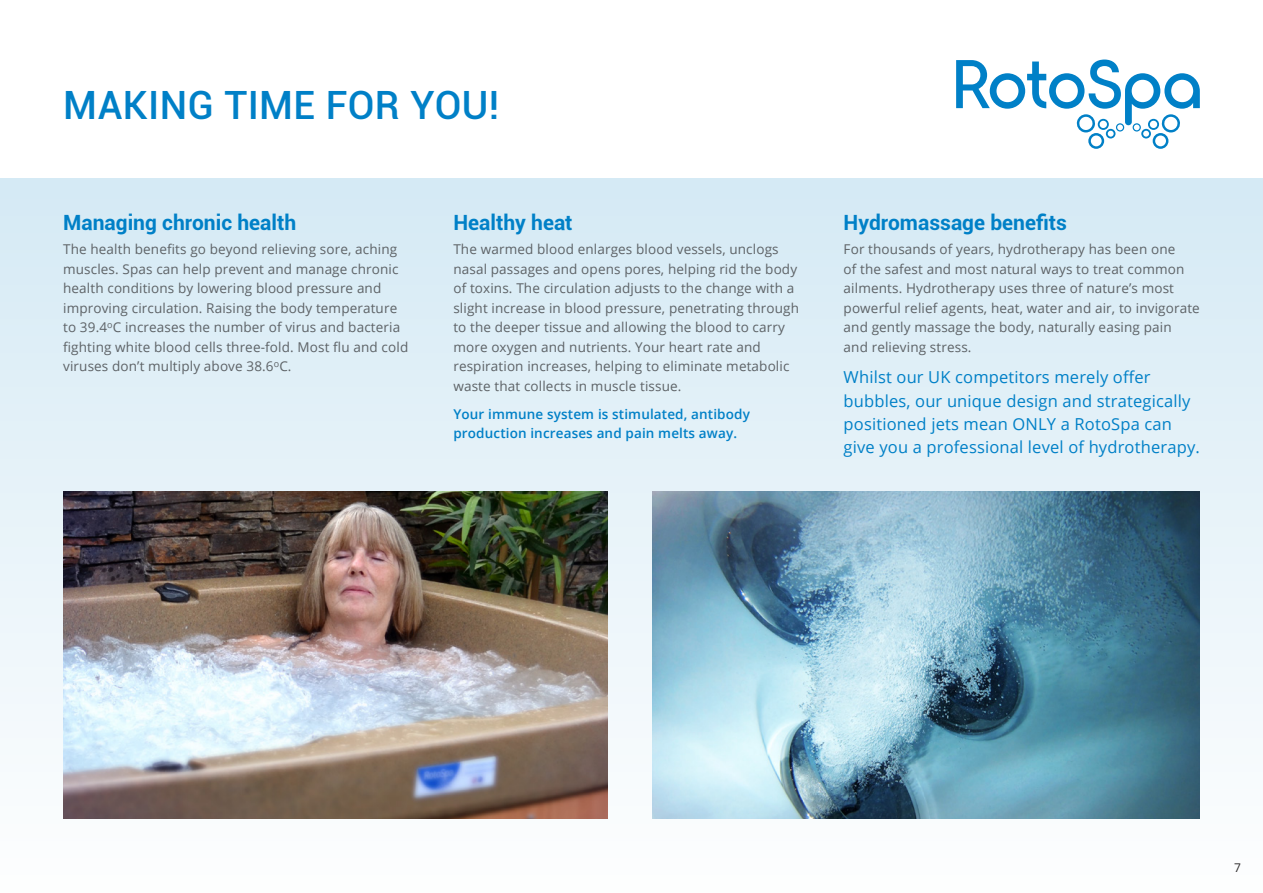
<style>
.page{position:relative;width:1263px;height:893px;background:#fff}
.page>*{position:absolute;margin:0;border:0;box-sizing:border-box;transform-origin:0 0}
.t1{font:500 39px "Roboto";letter-spacing:.01em;color:#0080c7}
.t2{font:700 21px "Roboto";color:#0080c7}
.t3{font:16.5px/23.2px "Open Sans";letter-spacing:.01em;color:#0080c7}
.t4{font:13.5px/19.5px "Open Sans";letter-spacing:.01em;color:#5d6266}
.t5{font:600 13.5px/19.5px "Open Sans";letter-spacing:.01em;color:#0080c7}
.t6{font:12px "Open Sans";color:#231f20}
</style>
<div class="page">
<div style="left:0;top:179px;width:1263px;height:714px;background:linear-gradient(to bottom,#d4e9f4,#fcfdfe)"></div>
<img style="left:63px;top:491px;width:544px;height:328px">
<img style="left:653px;top:491px;width:547px;height:328px">
<svg style="left:956px;top:60px;width:244px;height:89px"></svg>
<p class="t1" style="left:63px;top:78px;width:438px">MAKING TIME FOR YOU!</p>
<p class="t2" style="left:63px;top:208px;width:235px">Managing chronic health</p>
<p class="t4" style="left:63px;top:239px;width:347px">The health benefits go beyond relieving sore, aching muscles. Spas can help prevent and manage chronic health conditions by lowering blood pressure and improving circulation. Raising the body temperature to 39.4<sup>o</sup>C increases the number of virus and bacteria fighting white blood cells three-fold. Most flu and cold viruses don’t multiply above 38.6<sup>o</sup>C.</p>
<p class="t2" style="left:453px;top:208px;width:121px">Healthy heat</p>
<p class="t4" style="left:453px;top:239px;width:347px">The warmed blood enlarges blood vessels, unclogs nasal passages and opens pores, helping rid the body of toxins. The circulation adjusts to the change with a slight increase in blood pressure, penetrating through to the deeper tissue and allowing the blood to carry more oxygen and nutrients. Your heart rate and respiration increases, helping to eliminate metabolic waste that collects in muscle tissue.</p>
<p class="t5" style="left:453px;top:404px;width:298px">Your immune system is stimulated, antibody production increases and pain melts away.</p>
<p class="t2" style="left:844px;top:208px;width:225px">Hydromassage benefits</p>
<p class="t4" style="left:844px;top:239px;width:358px">For thousands of years, hydrotherapy has been one<br>of the safest and most natural ways to treat common ailments. Hydrotherapy uses three of nature’s most powerful relief agents, heat, water and air, to invigorate and gently massage the body, naturally easing pain<br>and relieving stress.</p>
<p class="t3" style="left:844px;top:365px;width:358px">Whilst our UK competitors merely offer bubbles, our unique design and strategically positioned jets mean ONLY a RotoSpa can give you a professional level of hydrotherapy.</p>
<p class="t6" style="left:1234px;top:859px;width:8px">7</p>
</div>
